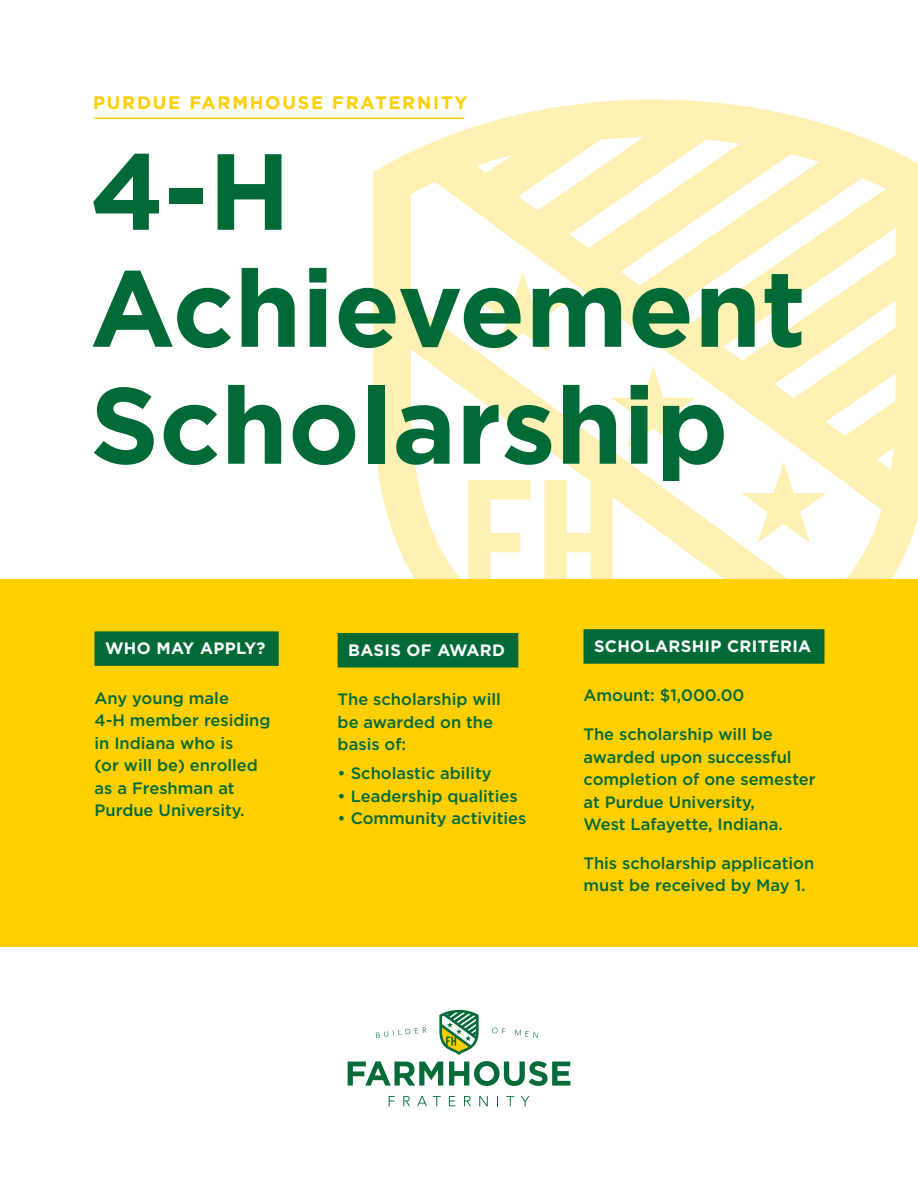
<style>
.page{position:relative;width:918px;height:1188px;background:#fff}
.page>*{position:absolute;margin:0;border:0;box-sizing:border-box;transform-origin:0 0}
.t1{font:700 108px/117px "Gotham";color:#006a37}
.t2{font:700 18px "Gotham";letter-spacing:.1em;color:#ffcf00}
.t3{font:500 16.5px/22.5px "Gotham";color:#006a37}
.t4{font:700 16.5px "Gotham";letter-spacing:.02em;color:#fff}
</style>
<div class="page">
<svg style="left:373px;top:100px;width:545px;height:480px;fill:#fff0b3"></svg>
<svg style="left:611px;top:367px;width:85px;height:81px"></svg>
<svg style="left:741px;top:462px;width:85px;height:81px"></svg>
<svg style="left:480px;top:271px;width:86px;height:81px"></svg>
<div style="left:1px;top:580px;width:917px;height:367px;background:#ffcf00"></div>
<div style="left:94px;top:631px;width:185px;height:35px;background:#006a37"></div>
<div style="left:338px;top:633px;width:180px;height:34px;background:#006a37"></div>
<div style="left:584px;top:629px;width:241px;height:35px;background:#006a37"></div>
<hr style="left:94px;top:118px;width:370px;height:1px;background:#ffcf00">
<svg style="left:389px;top:1096px;width:6px;height:10px"></svg>
<svg style="left:403px;top:1096px;width:7px;height:10px"></svg>
<svg style="left:417px;top:1096px;width:10px;height:10px"></svg>
<svg style="left:433px;top:1096px;width:8px;height:10px"></svg>
<svg style="left:449px;top:1096px;width:6px;height:10px"></svg>
<svg style="left:464px;top:1096px;width:7px;height:10px"></svg>
<svg style="left:479px;top:1096px;width:9px;height:10px"></svg>
<svg style="left:506px;top:1096px;width:8px;height:10px"></svg>
<svg style="left:521px;top:1096px;width:8px;height:10px"></svg>
<svg style="left:376px;top:1027px;width:50px;height:11px"></svg>
<svg style="left:492px;top:1028px;width:14px;height:6px"></svg>
<svg style="left:515px;top:1030px;width:23px;height:8px"></svg>
<svg style="left:348px;top:1061px;width:95px;height:25px"></svg>
<svg style="left:449px;top:1061px;width:121px;height:25px"></svg>
<svg style="left:439px;top:1010px;width:40px;height:45px"></svg>
<p class="t2" style="left:93px;top:91px;width:376px">PURDUE FARMHOUSE FRATERNITY</p>
<h1 class="t1" style="left:90px;top:132px;width:718px">4-H<br>Achievement<br>Scholarship</h1>
<p class="t4" style="left:105px;top:637px;width:162px">WHO MAY APPLY?</p>
<p class="t3" style="left:94px;top:686px;width:178px">Any young male<br>4-H member residing in Indiana who is<br>(or will be) enrolled as a Freshman at<br>Purdue University.</p>
<p class="t4" style="left:348px;top:639px;width:158px">BASIS OF AWARD</p>
<p class="t3" style="left:338px;top:688px;width:165px">The scholarship will be awarded on the basis of:</p>
<p class="t3" style="left:338px;top:762px;width:156px">• Scholastic ability</p>
<p class="t3" style="left:338px;top:785px;width:181px">• Leadership qualities</p>
<p class="t3" style="left:338px;top:807px;width:190px">• Community activities</p>
<p class="t4" style="left:594px;top:635px;width:219px">SCHOLARSHIP CRITERIA</p>
<p class="t3" style="left:584px;top:684px;width:163px">Amount: $1,000.00</p>
<p class="t3" style="left:584px;top:723px;width:234px">The scholarship will be awarded upon successful completion of one semester at Purdue University,<br>West Lafayette, Indiana.</p>
<p class="t3" style="left:584px;top:852px;width:232px">This scholarship application must be received by May 1.</p>
</div>
